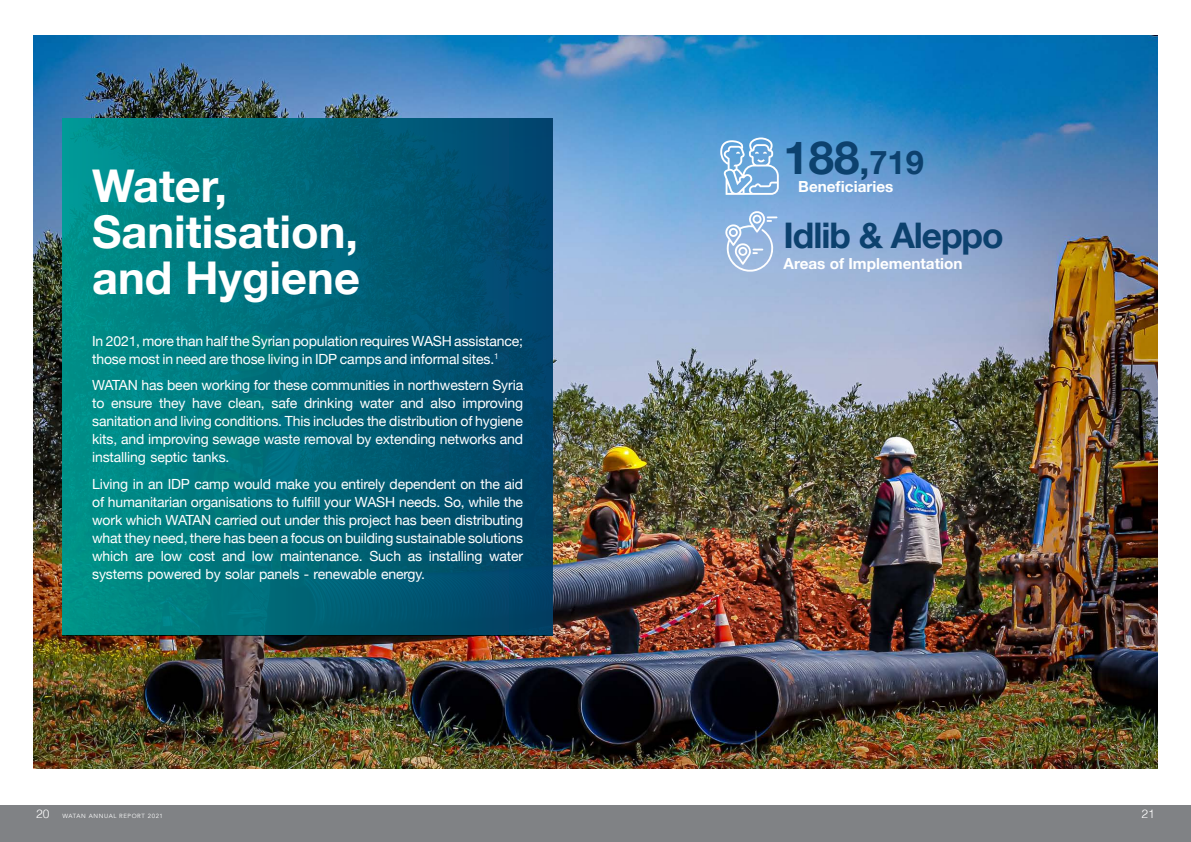
<style>
.page{position:relative;width:1191px;height:842px;background:#fff}
.page>*{position:absolute;margin:0;border:0;box-sizing:border-box;transform-origin:0 0}
.t1{font:700 45.5px "Helvetica Neue";color:#0c416e}
.t2{font:700 45.2px/46px "Helvetica Neue";color:#fff}
.t3{font:700 35.3px "Helvetica Neue";letter-spacing:-.03em;color:#0c416e}
.t4{font:700 15.3px "Helvetica Neue";color:#fff}
.t5{font:14px/18px "Helvetica Neue";letter-spacing:-.01em;color:#fff;text-align:justify}
.t6{font:300 12px "Helvetica";color:#fff}
.t7{font:6px "Avenir";letter-spacing:.1em;color:#fff}
.s1{font-size:35.8px}
.s2{font-size:32.5px}
.s3{font-family:"Helvetica";font-weight:300;font-size:12px}
</style>
<div class="page">
<div style="left:0;top:806px;width:1191px;height:36px;background:#808285"></div>
<img style="left:34px;top:36px;width:1123px;height:733px">
<div style="left:62px;top:119px;width:491px;height:516px;background:linear-gradient(to right,#00948c,#013f67)"></div>
<svg style="left:720px;top:137px;width:59px;height:58px"></svg>
<svg style="left:723px;top:211px;width:54px;height:63px;background:#a7c2e5"></svg>
<p class="t2" style="left:92px;top:164px;width:269px">Water,<br>Sanitisation, and Hygiene</p>
<p class="t5" style="left:92px;top:332px;width:432px">In 2021, more than half the Syrian population requires WASH assistance; those most in need are those living in IDP camps and informal sites.<sup>1</sup></p>
<p class="t5" style="left:92px;top:377px;width:432px">WATAN has been working for these communities in northwestern Syria to ensure they have clean, safe drinking water and also improving sanitation and living conditions. This includes the distribution of hygiene kits, and improving sewage waste removal by extending networks and installing septic tanks.</p>
<p class="t5" style="left:92px;top:475px;width:432px">Living in an IDP camp would make you entirely dependent on the aid of humanitarian organisations to fulfill your WASH needs. So, while the work which WATAN carried out under this project has been distributing what they need, there has been a focus on building sustainable solutions which are low cost and low maintenance. Such as installing water systems powered by solar panels - renewable energy.</p>
<p class="t1" style="left:783px;top:122px;width:142px">188<span class="s1">,</span><span class="s2">719</span></p>
<p class="t4" style="left:798px;top:175px;width:97px">Beneficiaries</p>
<p class="t3" style="left:783px;top:208px;width:221px">Idlib &amp; Aleppo</p>
<p class="t4" style="left:783px;top:252px;width:180px">Areas of Implementation</p>
<p class="t7" style="left:36px;top:812px;width:128px"><span class="s3">20</span> WATAN ANNUAL REPORT 2021</p>
<p class="t6" style="left:1141px;top:803px;width:15px">21</p>
</div>
